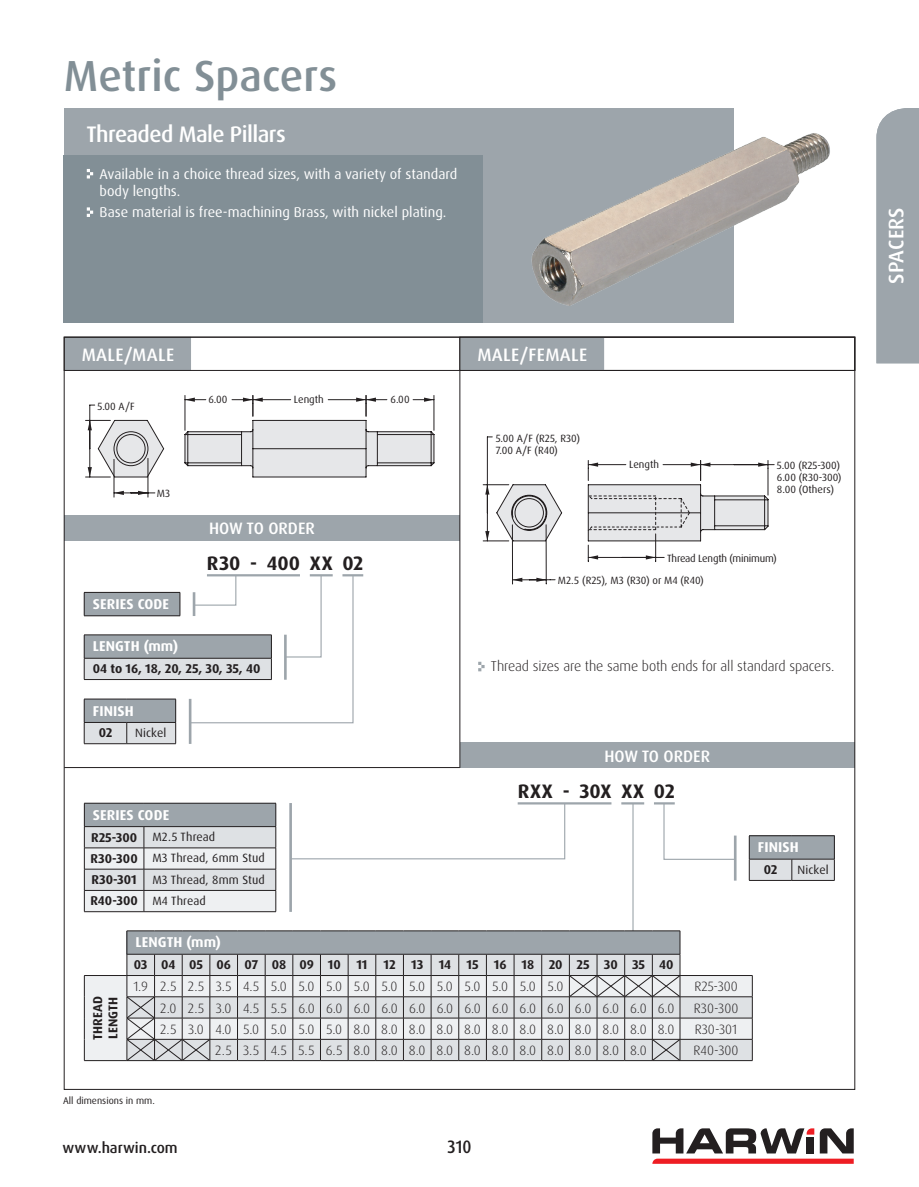
<style>
.page{position:relative;width:919px;height:1187px;background:#fff}
.page>*{position:absolute;margin:0;border:0;box-sizing:border-box;transform-origin:0 0}
.t1{font:500 43.5px "Dax OT";color:#828f96}
.t2{font:500 22.5px "Dax OT";letter-spacing:-.025em;color:#fff}
.t3{font:500 21px "Dax OT";letter-spacing:.005em;color:#fff}
.t4{font:700 19.5px "Dax OT";letter-spacing:-.005em;color:#231f20}
.t5{font:700 19.5px "Dax OT";letter-spacing:.015em;color:#231f20}
.t6{font:500 18px "Dax OT";letter-spacing:.02em;color:#fff}
.t7{font:500 18px "Dax OT";color:#231f20;scale:.9 1}
.t8{font:500 16.5px "Dax OT";color:#fff}
.t9{font:500 15px "Dax OT";color:#231f20}
.t10{font:14.25px/17.1px "Dax OT";color:#fff}
.t11{font:700 14.25px "Dax OT";letter-spacing:.01em;color:#fff}
.t12{font:300 14.25px "Dax OT";letter-spacing:-.01em;color:#231f20}
.t13{font:300 13.5px "Dax OT";color:#231f20}
.t14{font:700 12.75px/15.3px "Dax OT";color:#231f20}
.t15{font:12px/21.3px "Dax OT";letter-spacing:.01em;color:#231f20}
.t16{font:10.5px/12px "Dax OT";color:#231f20}
.t17{font:10.5px "Dax OT";letter-spacing:-.02em;color:#231f20}
.t18{font:9.75px "Dax OT";color:#231f20}
.s1{font-weight:700;font-size:12.75px}
</style>
<div class="page">
<div style="left:64px;top:108px;width:669px;height:214px;background:#9da5ab"></div>
<div style="left:64px;top:155px;width:419px;height:167px;background:#828f96"></div>
<svg style="left:652px;top:1128px;width:201px;height:35px"></svg>
<div style="left:806px;top:1136px;width:8px;height:17px;background:#231f20"></div>
<div style="left:64px;top:514px;width:396px;height:26px;background:#9da5ab"></div>
<div style="left:460px;top:742px;width:394px;height:25px;background:#9da5ab"></div>
<hr style="left:459px;top:337px;width:1px;height:430px;background:#231f20">
<div style="left:65px;top:337px;width:126px;height:33px;background:#9da5ab"></div>
<div style="left:64px;top:337px;width:791px;height:34px;border:1px solid #231f20"></div>
<div style="left:460px;top:337px;width:144px;height:33px;background:#9da5ab"></div>
<div style="left:459px;top:337px;width:396px;height:34px;border:1px solid #231f20"></div>
<hr style="left:342px;top:574px;width:21px;height:2px;background:#9da5ab">
<div style="left:84px;top:592px;width:96px;height:23px;background:#9da5ab"></div>
<hr style="left:84px;top:592px;width:96px;height:1px;background:#231f20">
<svg style="left:84px;top:593px;width:1px;height:22px"></svg>
<svg style="left:180px;top:592px;width:1px;height:23px"></svg>
<hr style="left:84px;top:615px;width:96px;height:1px;background:#231f20">
<hr style="left:114px;top:459px;width:1px;height:38px;background:#231f20">
<hr style="left:148px;top:458px;width:1px;height:39px;background:#231f20">
<svg style="left:114px;top:490px;width:41px;height:5px"></svg>
<svg style="left:85px;top:395px;width:349px;height:82px"></svg>
<hr style="left:734px;top:464px;width:40px;height:1px;background:#231f20">
<hr style="left:487px;top:437px;width:1px;height:76px;background:#231f20">
<hr style="left:512px;top:525px;width:1px;height:58px;background:#231f20">
<hr style="left:546px;top:524px;width:1px;height:59px;background:#231f20">
<svg style="left:512px;top:577px;width:43px;height:7px"></svg>
<svg style="left:483px;top:460px;width:285px;height:102px"></svg>
<hr style="left:189px;top:698px;width:2px;height:45px;background:#9da5ab">
<hr style="left:84px;top:698px;width:43px;height:1px;background:#231f20">
<hr style="left:127px;top:698px;width:49px;height:1px;background:#231f20">
<svg style="left:84px;top:699px;width:92px;height:44px;background:#b2b7bc"></svg>
<hr style="left:84px;top:743px;width:43px;height:1px;background:#231f20">
<hr style="left:127px;top:743px;width:49px;height:1px;background:#231f20">
<div style="left:84px;top:634px;width:187px;height:24px;background:#9da5ab"></div>
<div style="left:84px;top:658px;width:187px;height:21px;background:#dee1e4"></div>
<hr style="left:84px;top:634px;width:187px;height:1px;background:#231f20">
<hr style="left:84px;top:658px;width:187px;height:1px;background:#231f20">
<svg style="left:84px;top:635px;width:1px;height:44px"></svg>
<svg style="left:189px;top:574px;width:165px;height:149px"></svg>
<hr style="left:84px;top:679px;width:187px;height:1px;background:#231f20">
<hr style="left:284px;top:634px;width:3px;height:45px;background:#9da5ab">
<hr style="left:84px;top:802px;width:60px;height:1px;background:#231f20">
<hr style="left:144px;top:802px;width:132px;height:1px;background:#231f20">
<svg style="left:84px;top:803px;width:192px;height:108px;background:#cccfd2"></svg>
<hr style="left:84px;top:911px;width:60px;height:1px;background:#231f20">
<hr style="left:144px;top:911px;width:132px;height:1px;background:#231f20">
<hr style="left:289px;top:803px;width:3px;height:108px;background:#9da5ab">
<hr style="left:733px;top:835px;width:3px;height:45px;background:#9da5ab">
<svg style="left:749px;top:835px;width:86px;height:45px;background:#b0b5b9"></svg>
<hr style="left:749px;top:880px;width:42px;height:1px;background:#231f20">
<hr style="left:791px;top:880px;width:43px;height:1px;background:#231f20">
<svg style="left:478px;top:661px;width:6px;height:10px"></svg>
<hr style="left:517px;top:802px;width:94px;height:2px;background:#9da5ab">
<hr style="left:621px;top:802px;width:23px;height:2px;background:#9da5ab">
<hr style="left:654px;top:802px;width:20px;height:2px;background:#9da5ab">
<svg style="left:292px;top:802px;width:273px;height:57px"></svg>
<hr style="left:632px;top:803px;width:1px;height:131px;background:#9da5ab">
<svg style="left:662px;top:802px;width:74px;height:58px"></svg>
<svg style="left:87px;top:169px;width:6px;height:9px"></svg>
<svg style="left:87px;top:207px;width:6px;height:10px"></svg>
<div style="left:876px;top:108px;width:42px;height:255px;background:#9da5ab"></div>
<img style="left:531px;top:126px;width:299px;height:188px">
<hr style="left:64px;top:767px;width:396px;height:1px;background:#231f20">
<svg style="left:85px;top:976px;width:667px;height:84px;background:#e4e6e9"></svg>
<hr style="left:84px;top:975px;width:43px;height:1px;background:#231f20">
<hr style="left:680px;top:975px;width:72px;height:1px;background:#231f20">
<hr style="left:680px;top:996px;width:72px;height:1px;background:#231f20">
<hr style="left:680px;top:1017px;width:72px;height:1px;background:#231f20">
<svg style="left:84px;top:975px;width:1px;height:85px"></svg>
<hr style="left:680px;top:1038px;width:72px;height:1px;background:#231f20">
<hr style="left:84px;top:1060px;width:43px;height:1px;background:#231f20">
<hr style="left:680px;top:1060px;width:72px;height:1px;background:#231f20">
<svg style="left:752px;top:975px;width:1px;height:85px"></svg>
<svg style="left:127px;top:930px;width:553px;height:131px;background:#c6c9cc"></svg>
<h1 class="t1" style="left:64px;top:48px;width:275px">Metric Spacers</h1>
<h2 class="t2" style="left:86px;top:120px;width:201px">Threaded Male Pillars</h2>
<p class="t10" style="left:100px;top:165px;width:359px">Available in a choice thread sizes, with a variety of standard body lengths.</p>
<p class="t10" style="left:100px;top:204px;width:348px">Base material is free-machining Brass, with nickel plating.</p>
<h3 class="t6" style="left:82px;top:343px;width:94px">MALE/MALE</h3>
<h3 class="t6" style="left:477px;top:343px;width:111px">MALE/FEMALE</h3>
<p class="t16" style="left:97px;top:400px;width:39px">5.00 A/F</p>
<p class="t16" style="left:157px;top:487px;width:15px">M3</p>
<p class="t11" style="left:93px;top:594px;width:78px">SERIES CODE</p>
<p class="t16" style="left:294px;top:394px;width:31px">Length</p>
<p class="t16" style="left:208px;top:394px;width:21px">6.00</p>
<p class="t16" style="left:390px;top:394px;width:21px">6.00</p>
<p class="t8" style="left:209px;top:518px;width:107px">HOW TO ORDER</p>
<h3 class="t4" style="left:207px;top:550px;width:158px">R30 - 400 XX 02</h3>
<p class="t11" style="left:93px;top:637px;width:87px">LENGTH (mm)</p>
<p class="t14" style="left:93px;top:661px;width:169px">04 to 16, 18, 20, 25, 30, 35, 40</p>
<p class="t11" style="left:93px;top:701px;width:43px">FINISH</p>
<p class="t14" style="left:99px;top:725px;width:15px">02</p>
<p class="t15" style="left:135px;top:722px;width:33px">Nickel</p>
<p class="t16" style="left:495px;top:432px;width:86px">5.00 A/F (R25, R30)<br>7.00 A/F (R40)</p>
<p class="t16" style="left:629px;top:458px;width:31px">Length</p>
<p class="t16" style="left:776px;top:459px;width:66px">5.00 (R25-300)<br>6.00 (R30-300)<br>8.00 (Others)</p>
<p class="t17" style="left:667px;top:552px;width:111px">Thread Length (minimum)</p>
<p class="t16" style="left:557px;top:574px;width:147px">M2.5 (R25), M3 (R30) or M4 (R40)</p>
<p class="t12" style="left:491px;top:657px;width:345px">Thread sizes are the same both ends for all standard spacers.</p>
<p class="t8" style="left:604px;top:745px;width:107px">HOW TO ORDER</p>
<h3 class="t5" style="left:517px;top:778px;width:158px">RXX - 30X XX 02</h3>
<p class="t11" style="left:93px;top:805px;width:78px">SERIES CODE</p>
<p class="t15" style="left:90px;top:826px;width:176px"><span class="s1">R25-300</span> M2.5 Thread<br><span class="s1">R30-300</span> M3 Thread, 6mm Stud<br><span class="s1">R30-301</span> M3 Thread, 8mm Stud<br><span class="s1">R40-300</span> M4 Thread</p>
<p class="t11" style="left:757px;top:838px;width:43px">FINISH</p>
<p class="t14" style="left:763px;top:862px;width:15px">02</p>
<p class="t15" style="left:797px;top:859px;width:33px">Nickel</p>
<p class="t14" style="left:90px;top:1039px;width:45px;rotate:-90deg">THREAD<br>LENGTH</p>
<p class="t11" style="left:135px;top:933px;width:87px">LENGTH (mm)</p>
<p class="t14" style="left:134px;top:957px;width:235px">03 04 05 06 07 08 09 10 11</p>
<p class="t14" style="left:383px;top:957px;width:291px">12 13 14 15 16 18 20 25 30 35 40</p>
<p class="t13" style="left:133px;top:978px;width:431px">1.9 2.5 2.5 3.5 4.5 5.0 5.0 5.0 5.0 5.0 5.0 5.0 5.0 5.0 5.0 5.0</p>
<p class="t13" style="left:694px;top:978px;width:45px">R25-300</p>
<p class="t13" style="left:160px;top:999px;width:515px">2.0 2.5 3.0 4.5 5.5 6.0 6.0 6.0 6.0 6.0 6.0 6.0 6.0 6.0 6.0 6.0 6.0 6.0 6.0</p>
<p class="t13" style="left:693px;top:999px;width:46px">R30-300</p>
<p class="t13" style="left:160px;top:1020px;width:515px">2.5 3.0 4.0 5.0 5.0 5.0 5.0 8.0 8.0 8.0 8.0 8.0 8.0 8.0 8.0 8.0 8.0 8.0 8.0</p>
<p class="t13" style="left:694px;top:1020px;width:44px">R30-301</p>
<p class="t13" style="left:215px;top:1042px;width:433px">2.5 3.5 4.5 5.5 6.5 8.0 8.0 8.0 8.0 8.0 8.0 8.0 8.0 8.0 8.0 8.0</p>
<p class="t13" style="left:693px;top:1042px;width:46px">R40-300</p>
<p class="t18" style="left:63px;top:1094px;width:93px">All dimensions in mm.</p>
<p class="t9" style="left:63px;top:1138px;width:117px">www.harwin.com</p>
<h3 class="t7" style="left:447px;top:1134px;width:28px">310</h3>
<h3 class="t3" style="left:882px;top:283px;width:78px;rotate:-90deg">SPACERS</h3>
<h3 class="t3" style="left:882px;top:270px;width:52px;rotate:-90deg">M300</h3>
</div>
